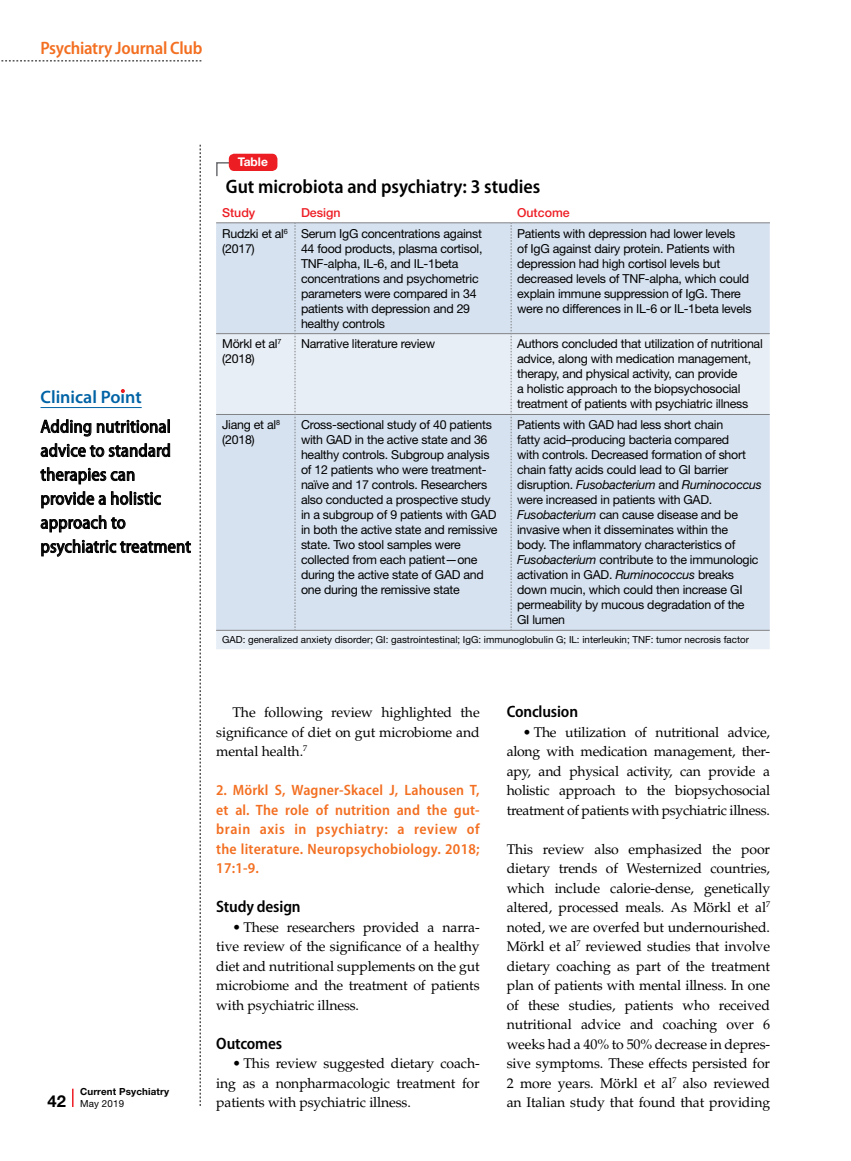
<style>
.page{position:relative;width:851px;height:1161px;background:#fff}
.page>*{position:absolute;margin:0;border:0;box-sizing:border-box;transform-origin:0 0}
.tabletitle{font:600 semi-condensed 19.5px "Myriad Pro";color:#000}
.clinical_point{font:semi-condensed 18px/24px "Myriad Pro";letter-spacing:.01em;color:#000}
.t1{font:600 semi-condensed 18px "Myriad Pro";letter-spacing:-.015em;color:#f36f21}
.t2{font:600 18px "Myriad Pro";color:#0063a5}
.body{font:600 semi-condensed 16.5px "Myriad Pro";letter-spacing:-.01em;color:#000}
.body_study{font:600 semi-condensed 15px/19.5px "Myriad Pro";letter-spacing:.02em;color:#f36f21;text-align:justify}
.body-2{font:14.1px/19.5px "Palatino LT Std";letter-spacing:-.01em;color:#000;text-align:justify}
.body_indent{font:14.1px/19.5px "Palatino LT Std";letter-spacing:-.01em;color:#000;text-align:justify}
.tablebody{font:12.3px/15px "Helvetica Neue LT Std";letter-spacing:-.02em;color:#000}
.tablesub_red{font:500 12.3px "Helvetica Neue LT Std";color:#ed1d24}
.tabletitle_no{font:700 12px "Helvetica Neue LT Std";color:#fff}
.source{font:9.75px "Helvetica Neue LT Std";color:#000}
.t3{font:700 9.75px/12px "Helvetica Neue LT Std";letter-spacing:.015em;color:#000}
.s1{font-size:16.5px}
.s2{font-weight:400}
.s3{font-style:italic}
</style>
<div class="page">
<svg style="left:200px;top:145px;width:1px;height:961px"></svg>
<svg style="left:72px;top:1089px;width:2px;height:18px"></svg>
<svg style="left:1px;top:61px;width:200px;height:1px"></svg>
<hr style="left:40px;top:407px;width:102px;height:1px;background:#0063a5">
<svg style="left:40px;top:419px;width:51px;height:18px"></svg>
<svg style="left:97px;top:420px;width:73px;height:14px"></svg>
<svg style="left:41px;top:443px;width:129px;height:15px"></svg>
<svg style="left:40px;top:467px;width:94px;height:18px"></svg>
<svg style="left:41px;top:491px;width:120px;height:18px"></svg>
<svg style="left:41px;top:515px;width:84px;height:18px"></svg>
<svg style="left:41px;top:539px;width:150px;height:18px"></svg>
<svg style="left:121px;top:389px;width:4px;height:4px"></svg>
<svg style="left:216px;top:161px;width:16px;height:16px"></svg>
<div style="left:229px;top:154px;width:48px;height:17px;background:#ed1d24;border-radius:5px"></div>
<div style="left:216px;top:224px;width:553px;height:109px;background:#d6e2f0"></div>
<svg style="left:216px;top:334px;width:553px;height:315px;background:#dbe5f1"></svg>
<hr style="left:216px;top:223px;width:79px;height:1px;background:#808285">
<hr style="left:295px;top:223px;width:216px;height:1px;background:#808285">
<hr style="left:511px;top:223px;width:259px;height:1px;background:#808285">
<hr style="left:216px;top:333px;width:79px;height:1px;background:#808285">
<hr style="left:295px;top:333px;width:216px;height:1px;background:#808285">
<hr style="left:511px;top:333px;width:258px;height:1px;background:#808285">
<hr style="left:216px;top:414px;width:79px;height:1px;background:#808285">
<hr style="left:295px;top:414px;width:216px;height:1px;background:#808285">
<hr style="left:511px;top:414px;width:258px;height:1px;background:#808285">
<hr style="left:216px;top:630px;width:79px;height:1px;background:#808285">
<hr style="left:295px;top:630px;width:216px;height:1px;background:#808285">
<hr style="left:511px;top:630px;width:258px;height:1px;background:#808285">
<svg style="left:295px;top:223px;width:1px;height:407px"></svg>
<svg style="left:511px;top:223px;width:1px;height:407px"></svg>
<h2 class="t1" style="left:40px;top:37px;width:163px">Psychiatry Journal Club</h2>
<p class="t2" style="left:40px;top:386px;width:103px">Clinical Point</p>
<p class="clinical_point" style="left:40px;top:414px;width:152px">Adding nutritional advice to standard therapies can provide a holistic approach to psychiatric treatment</p>
<p class="t3" style="left:47px;top:1085px;width:123px;text-indent:33px">Current Psychiatry<br><span class="s1">42</span> <span class="s2">May 2019</span></p>
<p class="tabletitle_no" style="left:238px;top:155px;width:32px">Table</p>
<p class="tabletitle" style="left:226px;top:175px;width:316px">Gut microbiota and psychiatry: 3 studies</p>
<p class="tablesub_red" style="left:222px;top:205px;width:35px">Study</p>
<p class="tablesub_red" style="left:301px;top:205px;width:41px">Design</p>
<p class="tablesub_red" style="left:517px;top:205px;width:54px">Outcome</p>
<p class="tablebody" style="left:222px;top:226px;width:67px">Rudzki et al<sup>6 </sup>(2017)</p>
<p class="tablebody" style="left:301px;top:226px;width:183px">Serum IgG concentrations against<br>44 food products, plasma cortisol,<br>TNF-alpha, IL-6, and IL-1beta concentrations and psychometric parameters were compared in 34 patients with depression and 29 healthy controls</p>
<p class="tablebody" style="left:517px;top:226px;width:236px">Patients with depression had lower levels<br>of IgG against dairy protein. Patients with depression had high cortisol levels but decreased levels of TNF-alpha, which could explain immune suppression of IgG. There were no differences in IL-6 or IL-1beta levels</p>
<p class="tablebody" style="left:222px;top:336px;width:61px">Mörkl et al<sup>7 </sup>(2018)</p>
<p class="tablebody" style="left:301px;top:336px;width:136px">Narrative literature review</p>
<p class="tablebody" style="left:517px;top:336px;width:247px">Authors concluded that utilization of nutritional advice, along with medication management, therapy, and physical activity, can provide<br>a holistic approach to the biopsychosocial treatment of patients with psychiatric illness</p>
<p class="tablebody" style="left:222px;top:417px;width:59px">Jiang et al<sup>8 </sup>(2018)</p>
<p class="tablebody" style="left:301px;top:417px;width:198px">Cross-sectional study of 40 patients with GAD in the active state and 36 healthy controls. Subgroup analysis of 12 patients who were treatment&shy;naïve and 17 controls. Researchers also conducted a prospective study in a subgroup of 9 patients with GAD in both the active state and remissive state. Two stool samples were collected from each patient—one during the active state of GAD and one during the remissive state</p>
<p class="tablebody" style="left:517px;top:417px;width:246px">Patients with GAD had less short chain<br>fatty acid–producing bacteria compared<br>with controls. Decreased formation of short chain fatty acids could lead to GI barrier disruption. <span class="s3">Fusobacterium</span> and <span class="s3">Ruminococcus </span>were increased in patients with GAD.<br><span class="s3">Fusobacterium</span> can cause disease and be invasive when it disseminates within the<br>body. The inflammatory characteristics of <span class="s3">Fusobacterium</span> contribute to the immunologic activation in GAD. <span class="s3">Ruminococcus</span> breaks down mucin, which could then increase GI permeability by mucous degradation of the<br>GI lumen</p>
<p class="source" style="left:222px;top:634px;width:528px">GAD: generalized anxiety disorder; GI: gastrointestinal; IgG: immunoglobulin G; IL: interleukin; TNF: tumor necrosis factor</p>
<p class="body_indent" style="left:216px;top:703px;width:265px;text-indent:16px">The following review highlighted the significance of diet on gut microbiome and mental health.<sup>7</sup></p>
<p class="body_study" style="left:216px;top:780px;width:265px">2. Mörkl S, Wagner-Skacel J, Lahousen T, et al. The role of nutrition and the gut&shy;brain axis in psychiatry: a review of the literature. Neuropsychobiology. 2018; 17:1-9.</p>
<p class="body" style="left:216px;top:896px;width:86px">Study design</p>
<p class="body-2" style="left:216px;top:917px;width:265px;text-indent:16px">• These researchers provided a narra&shy;tive review of the significance of a healthy diet and nutritional supplements on the gut microbiome and the treatment of patients with psychiatric illness.</p>
<p class="body" style="left:216px;top:1033px;width:67px">Outcomes</p>
<p class="body-2" style="left:216px;top:1054px;width:265px;text-indent:16px">• This review suggested dietary coach&shy;ing as a nonpharmacologic treatment for patients with psychiatric illness.</p>
<p class="body" style="left:506px;top:701px;width:73px">Conclusion</p>
<p class="body-2" style="left:506px;top:722px;width:265px;text-indent:16px">• The utilization of nutritional advice, along with medication management, ther&shy;apy, and physical activity, can provide a holistic approach to the biopsychosocial treatment of patients with psychiatric illness.</p>
<p class="body-2" style="left:506px;top:839px;width:265px">This review also emphasized the poor dietary trends of Westernized countries, which include calorie-dense, genetically altered, processed meals. As Mörkl et al<sup>7 </sup>noted, we are overfed but undernourished.<br>Mörkl et al<sup>7</sup> reviewed studies that involve dietary coaching as part of the treatment plan of patients with mental illness. In one of these studies, patients who received nutritional advice and coaching over 6 weeks had a 40% to 50% decrease in depres&shy;sive symptoms. These effects persisted for 2 more years. Mörkl et al<sup>7</sup> also reviewed an Italian study that found that providing</p>
</div>
